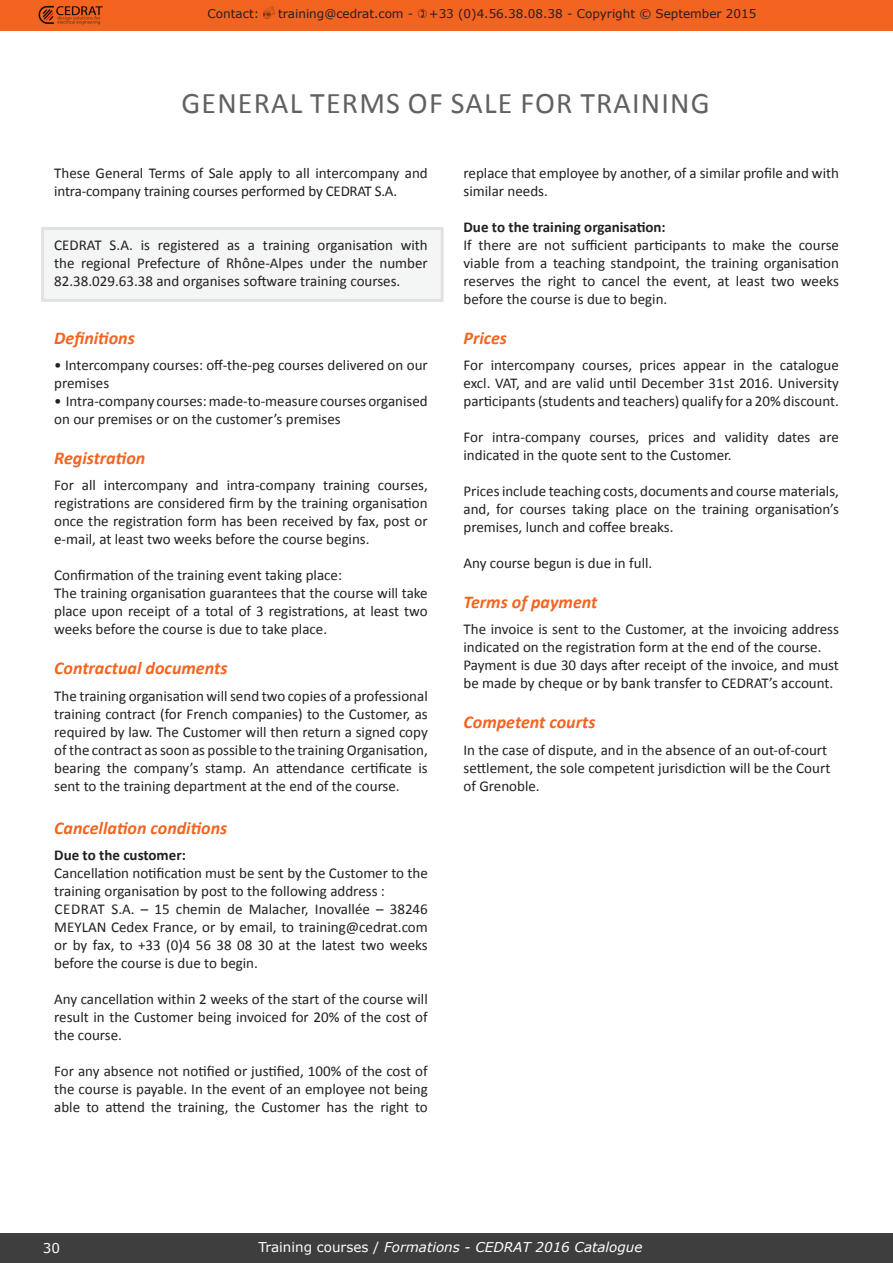
<style>
.page{position:relative;width:893px;height:1263px;background:#fff}
.page>*{position:absolute;margin:0;border:0;box-sizing:border-box;transform-origin:0 0}
.t1{font:30px "Calibri";letter-spacing:.04em;color:#616164}
.t2{font:italic 700 18px "Calibri";color:#f36421}
.t3{font:15px/18px "Calibri";color:#231f20}
.t4{font:700 15px "Calibri";color:#231f20}
.t5{font:italic 13.5px "Verdana";color:#fff}
.t6{font:13.5px "Verdana";color:#fff}
.t7{font:12px "Verdana";color:#231f20}
.s1{font-style:normal}
</style>
<div class="page">
<div style="left:0;top:0;width:893px;height:31px;background:#f36421"></div>
<div style="left:0;top:1233px;width:893px;height:30px;background:#3e3e3f"></div>
<img style="left:38px;top:6px;width:64px;height:18px">
<svg style="left:263px;top:7px;width:11px;height:11px"></svg>
<div style="left:41px;top:227px;width:403px;height:75px;background:#f4f5f5;border:3px solid #e1e2e4"></div>
<p class="t7" style="left:208px;top:6px;width:53px">Contact:</p>
<p class="t7" style="left:278px;top:6px;width:137px">training@cedrat.com -</p>
<p class="t7" style="left:429px;top:6px;width:329px">+33 (0)4.56.38.08.38 - Copyright © September 2015</p>
<h1 class="t1" style="left:181px;top:84px;width:530px">GENERAL TERMS OF SALE FOR TRAINING</h1>
<p class="t3" style="left:54px;top:164px;width:375px">These General Terms of Sale apply to all intercompany and intra-company training courses performed by CEDRAT S.A.</p>
<p class="t3" style="left:54px;top:236px;width:375px;text-align:justify">CEDRAT S.A. is registered as a training organisation with the regional Prefecture of Rhône-Alpes under the number 82.38.029.63.38 and organises software training courses.</p>
<p class="t2" style="left:54px;top:326px;width:82px">Definitions</p>
<p class="t3" style="left:54px;top:356px;width:375px">• Intercompany courses: off-the-peg courses delivered on our premises</p>
<p class="t3" style="left:54px;top:392px;width:375px">• Intra-company courses:made-to-measure courses organised on our premises or on the customer’s premises</p>
<p class="t2" style="left:54px;top:446px;width:93px">Registration</p>
<p class="t3" style="left:54px;top:476px;width:375px;text-align:justify">For all intercompany and intra-company training courses, registrations are considered firm by the training organisation once the registration form has been received by fax, post or e-mail, at least two weeks before the course begins.</p>
<p class="t3" style="left:54px;top:566px;width:375px">Confirmation of the training event taking place:<br>The training organisation guarantees that the course will take place upon receipt of a total of 3 registrations, at least two weeks before the course is due to take place.</p>
<p class="t2" style="left:54px;top:657px;width:175px">Contractual documents</p>
<p class="t3" style="left:54px;top:687px;width:375px;text-align:justify">The training organisation will send two copies of a professional training contract (for French companies) to the Customer, as required by law. The Customer will then return a signed copy of the contract as soon as possible to the training Organisation, bearing the company’s stamp. An attendance certificate is sent to the training department at the end of the course.</p>
<p class="t2" style="left:54px;top:816px;width:175px">Cancellation conditions</p>
<p class="t4" style="left:54px;top:846px;width:133px">Due to the customer:</p>
<p class="t3" style="left:54px;top:864px;width:375px">Cancellation notification must be sent by the Customer to the training organisation by post to the following address :<br>CEDRAT S.A. – 15 chemin de Malacher, Inovallée – 38246<br>MEYLAN Cedex France, or by email, to training@cedrat.com or by fax, to +33 (0)4 56 38 08 30 at the latest two weeks before the course is due to begin.</p>
<p class="t3" style="left:54px;top:990px;width:375px;text-align:justify">Any cancellation within 2 weeks of the start of the course will result in the Customer being invoiced for 20% of the cost of the course.</p>
<p class="t3" style="left:54px;top:1062px;width:375px;text-align:justify">For any absence not notified or justified, 100% of the cost of the course is payable. In the event of an employee not being able to attend the training, the Customer has the right to</p>
<p class="t3" style="left:463px;top:164px;width:377px">replace that employee by another, of a similar profile and with similar needs.</p>
<p class="t4" style="left:464px;top:218px;width:204px">Due to the training organisation:</p>
<p class="t3" style="left:464px;top:236px;width:377px;text-align:justify">If there are not sufficient participants to make the course viable from a teaching standpoint, the training organisation reserves the right to cancel the event, at least two weeks before the course is due to begin.</p>
<p class="t2" style="left:463px;top:326px;width:45px">Prices</p>
<p class="t3" style="left:463px;top:356px;width:377px;text-align:justify">For intercompany courses, prices appear in the catalogue excl. VAT, and are valid until December 31st 2016. University participants (students and teachers) qualify for a 20% discount.</p>
<p class="t3" style="left:463px;top:428px;width:377px">For intra-company courses, prices and validity dates are indicated in the quote sent to the Customer.</p>
<p class="t3" style="left:463px;top:482px;width:377px;text-align:justify">Prices include teaching costs, documents and course materials, and, for courses taking place on the training organisation’s premises, lunch and coffee breaks.</p>
<p class="t3" style="left:463px;top:554px;width:190px">Any course begun is due in full.</p>
<p class="t2" style="left:463px;top:590px;width:135px">Terms of payment</p>
<p class="t3" style="left:463px;top:620px;width:377px">The invoice is sent to the Customer, at the invoicing address indicated on the registration form at the end of the course.<br>Payment is due 30 days after receipt of the invoice, and must be made by cheque or by bank transfer to CEDRAT’s account.</p>
<p class="t2" style="left:463px;top:711px;width:133px">Competent courts</p>
<p class="t3" style="left:463px;top:741px;width:368px">In the case of dispute, and in the absence of an out-of-court settlement, the sole competent jurisdiction will be the Court of Grenoble.</p>
<p class="t6" style="left:43px;top:1239px;width:19px">30</p>
<p class="t5" style="left:259px;top:1238px;width:385px"><span class="s1">Training courses /</span> Formations - CEDRAT 2016 Catalogue</p>
</div>
